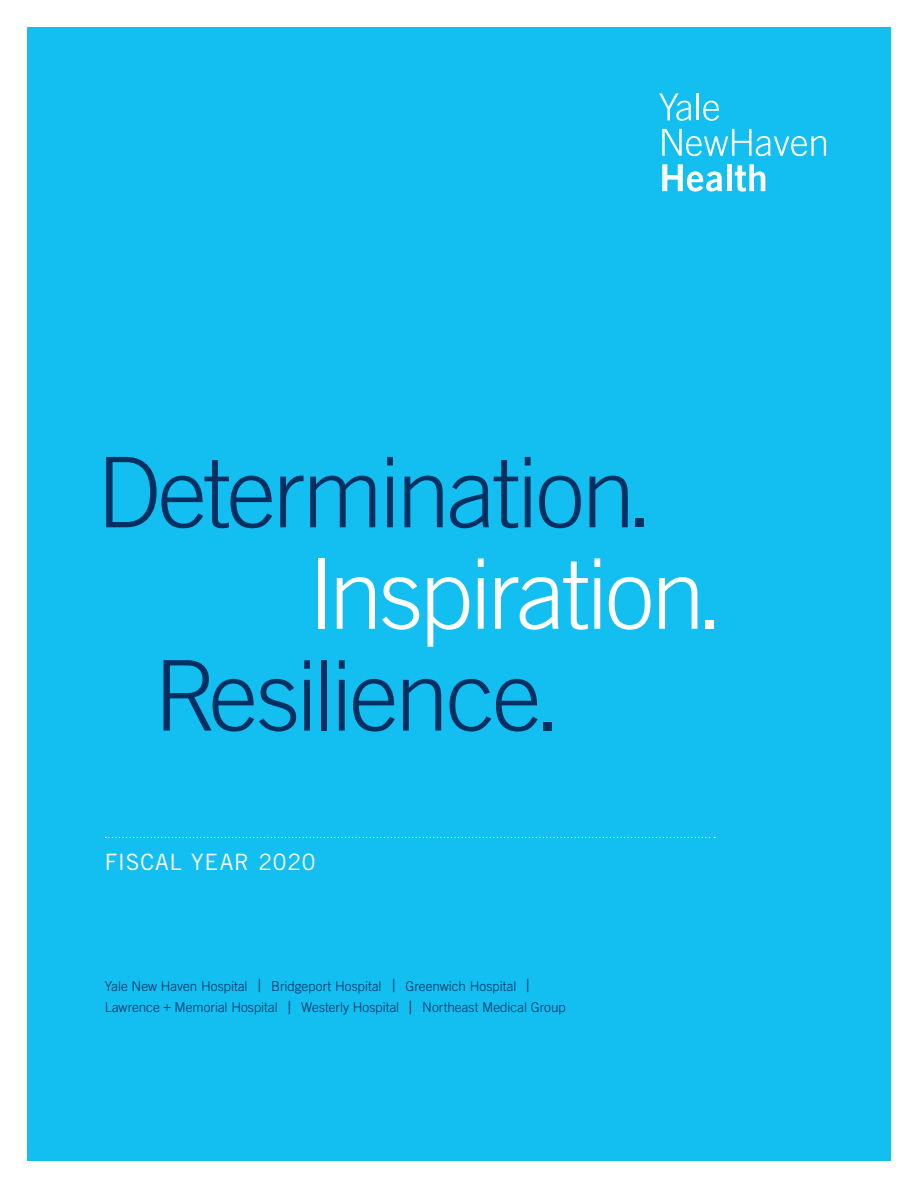
<style>
.page{position:relative;width:918px;height:1188px;background:#fff}
.page>*{position:absolute;margin:0;border:0;box-sizing:border-box;transform-origin:0 0}
.t1{font:300 97.5px "Trade Gothic LT Std";letter-spacing:-.035em;color:#003062}
.t2{font:300 97.5px "Trade Gothic LT Std";letter-spacing:-.03em;color:#fff}
._07_Body_Text{font:22.5px "Trade Gothic LT Std";letter-spacing:.035em;color:#fff}
._07_Body_Text-2{font:300 13.5px "Trade Gothic LT Std";color:#003062}
.s1{font-size:18px}
</style>
<div class="page">
<div style="left:27px;top:27px;width:864px;height:1134px;background:#13bff1"></div>
<svg style="left:659px;top:93px;width:32px;height:28px"></svg>
<hr style="left:697px;top:93px;width:2px;height:27px;background:#fff">
<svg style="left:703px;top:101px;width:16px;height:20px"></svg>
<svg style="left:662px;top:129px;width:164px;height:27px"></svg>
<svg style="left:662px;top:164px;width:60px;height:28px"></svg>
<hr style="left:727px;top:164px;width:4px;height:27px;background:#fff">
<svg style="left:735px;top:164px;width:30px;height:28px"></svg>
<svg style="left:105px;top:837px;width:610px;height:1px"></svg>
<p class="t1" style="left:96px;top:435px;width:558px">Determination.</p>
<p class="t2" style="left:308px;top:536px;width:417px">Inspiration.</p>
<p class="t1" style="left:154px;top:638px;width:409px">Resilience.</p>
<p class="_07_Body_Text" style="left:105px;top:848px;width:212px">FISCAL YEAR 2020</p>
<p class="_07_Body_Text-2" style="left:105px;top:978px;width:427px">Yale New Haven Hospital <span class="s1">|</span> Bridgeport Hospital <span class="s1">|</span> Greenwich Hospital <span class="s1">|</span></p>
<p class="_07_Body_Text-2" style="left:105px;top:1000px;width:462px">Lawrence + Memorial Hospital <span class="s1">|</span> Westerly Hospital <span class="s1">|</span> Northeast Medical Group</p>
</div>
